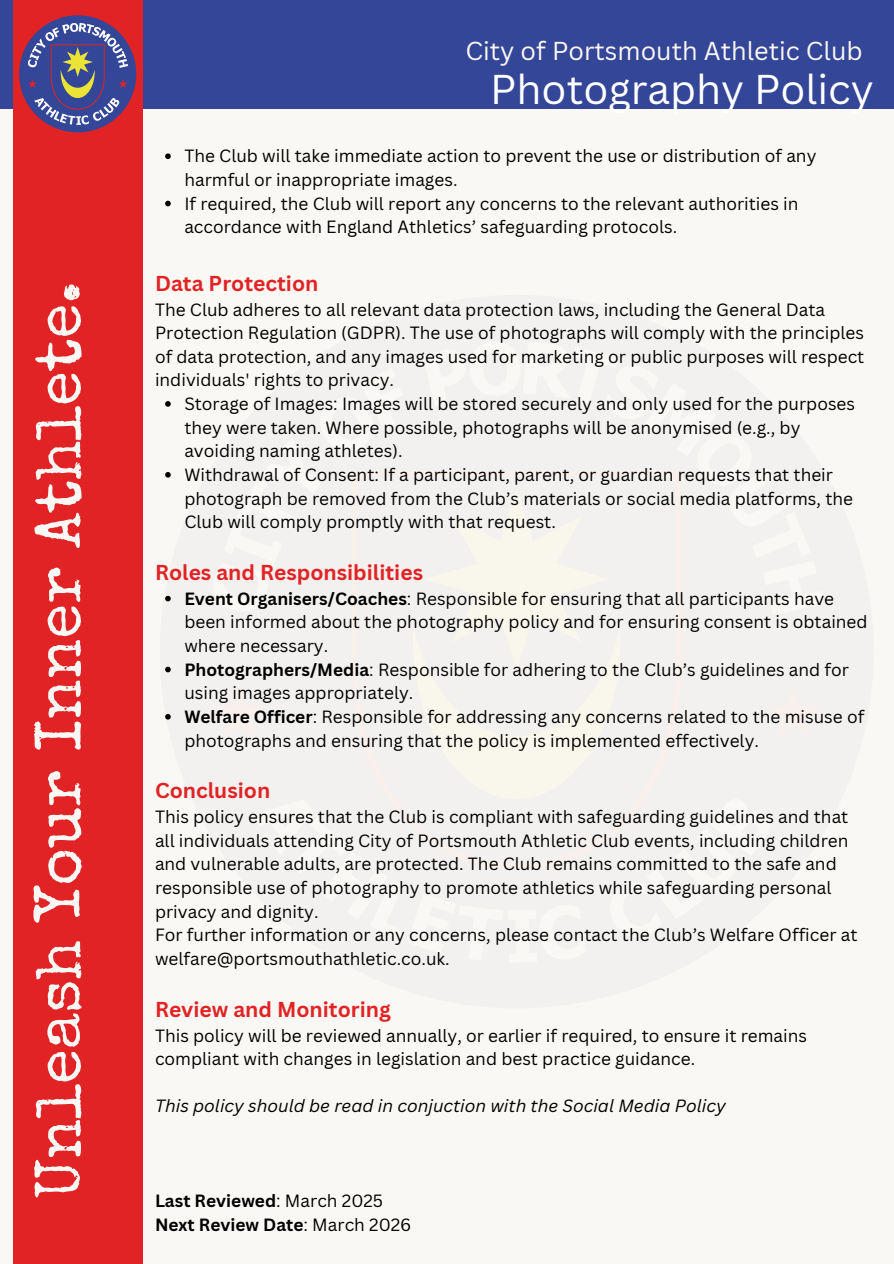
<style>
.page{position:relative;width:894px;height:1264px;background:#fff}
.page>*{position:absolute;margin:0;border:0;box-sizing:border-box;transform-origin:0 0}
.t1{font:64.05px "Special Elite";color:#faf8f4}
.t2{font:40.5px "Canva Sans";color:#fff}
.t3{font:25.2px "Canva Sans";color:#faf8f4}
.t4{font:700 21px "Canva Sans";color:#e12325}
.t5{font:17.25px/23.7px "Canva Sans";color:#000}
.t6{font:italic 17.25px "Canva Sans";color:#000}
.t7{font:700 17.25px "Canva Sans";color:#000}
.s1{font-weight:700}
.s2{font-weight:400}
</style>
<div class="page">
<div style="left:0;top:0;width:893px;height:1263px;background:#faf8f4"></div>
<div style="left:0;top:0;width:893px;height:109px;background:#344697"></div>
<div style="left:13px;top:0;width:129px;height:1263px;background:#e12325"></div>
<svg style="left:19px;top:15px;width:117px;height:117px"></svg>
<svg style="left:165px;top:153px;width:6px;height:6px"></svg>
<svg style="left:165px;top:201px;width:6px;height:5px"></svg>
<svg style="left:165px;top:401px;width:6px;height:6px"></svg>
<svg style="left:165px;top:472px;width:6px;height:5px"></svg>
<svg style="left:165px;top:596px;width:6px;height:5px"></svg>
<svg style="left:165px;top:666px;width:6px;height:6px"></svg>
<svg style="left:165px;top:714px;width:6px;height:5px"></svg>
<h3 class="t1" style="left:34px;top:1198px;width:919px;rotate:-90deg">Unleash Your Inner Athlete.</h3>
<p class="t3" style="left:465px;top:33px;width:398px">City of Portsmouth Athletic Club</p>
<p class="t2" style="left:490px;top:61px;width:385px">Photography Policy</p>
<p class="t5" style="left:184px;top:144px;width:633px">The Club will take immediate action to prevent the use or distribution of any harmful or inappropriate images.</p>
<h1 class="t5" style="left:184px;top:191px;width:615px">If required, the Club will report any concerns to the relevant authorities in accordance with England Athletics’ safeguarding protocols.</h1>
<h2 class="t4" style="left:155px;top:268px;width:165px">Data Protection</h2>
<p class="t5" style="left:155px;top:297px;width:710px">The Club adheres to all relevant data protection laws, including the General Data Protection Regulation (GDPR). The use of photographs will comply with the principles of data protection, and any images used for marketing or public purposes will respect individuals' rights to privacy.</p>
<p class="t5" style="left:184px;top:391px;width:672px">Storage of Images: Images will be stored securely and only used for the purposes they were taken. Where possible, photographs will be anonymised (e.g., by avoiding naming athletes).</p>
<p class="t5" style="left:184px;top:462px;width:670px">Withdrawal of Consent: If a participant, parent, or guardian requests that their photograph be removed from the Club’s materials or social media platforms, the<br>Club will comply promptly with that request.</p>
<p class="t4" style="left:155px;top:557px;width:269px">Roles and Responsibilities</p>
<p class="t5" style="left:184px;top:586px;width:684px"><span class="s1">Event Organisers/Coaches</span>: Responsible for ensuring that all participants have been informed about the photography policy and for ensuring consent is obtained where necessary.</p>
<p class="t5" style="left:184px;top:657px;width:666px"><span class="s1">Photographers/Media</span>: Responsible for adhering to the Club’s guidelines and for using images appropriately.</p>
<h4 class="t5" style="left:184px;top:704px;width:681px"><span class="s1">Welfare Officer</span>: Responsible for addressing any concerns related to the misuse of photographs and ensuring that the policy is implemented effectively.</h4>
<p class="t4" style="left:155px;top:776px;width:117px">Conclusion</p>
<p class="t5" style="left:155px;top:804px;width:694px">This policy ensures that the Club is compliant with safeguarding guidelines and that all individuals attending City of Portsmouth Athletic Club events, including children and vulnerable adults, are protected. The Club remains committed to the safe and responsible use of photography to promote athletics while safeguarding personal privacy and dignity.</p>
<p class="t5" style="left:155px;top:922px;width:703px">For further information or any concerns, please contact the Club’s Welfare Officer at welfare@portsmouthathletic.co.uk.</p>
<p class="t4" style="left:155px;top:994px;width:237px">Review and Monitoring</p>
<p class="t5" style="left:155px;top:1022px;width:653px">This policy will be reviewed annually, or earlier if required, to ensure it remains compliant with changes in legislation and best practice guidance.</p>
<p class="t6" style="left:155px;top:1093px;width:572px">This policy should be read in conjuction with the Social Media Policy</p>
<p class="t7" style="left:155px;top:1188px;width:229px">Last Reviewed<span class="s2">: March 2025</span></p>
<p class="t7" style="left:155px;top:1212px;width:258px">Next Review Date<span class="s2">: March 2026</span></p>
</div>
